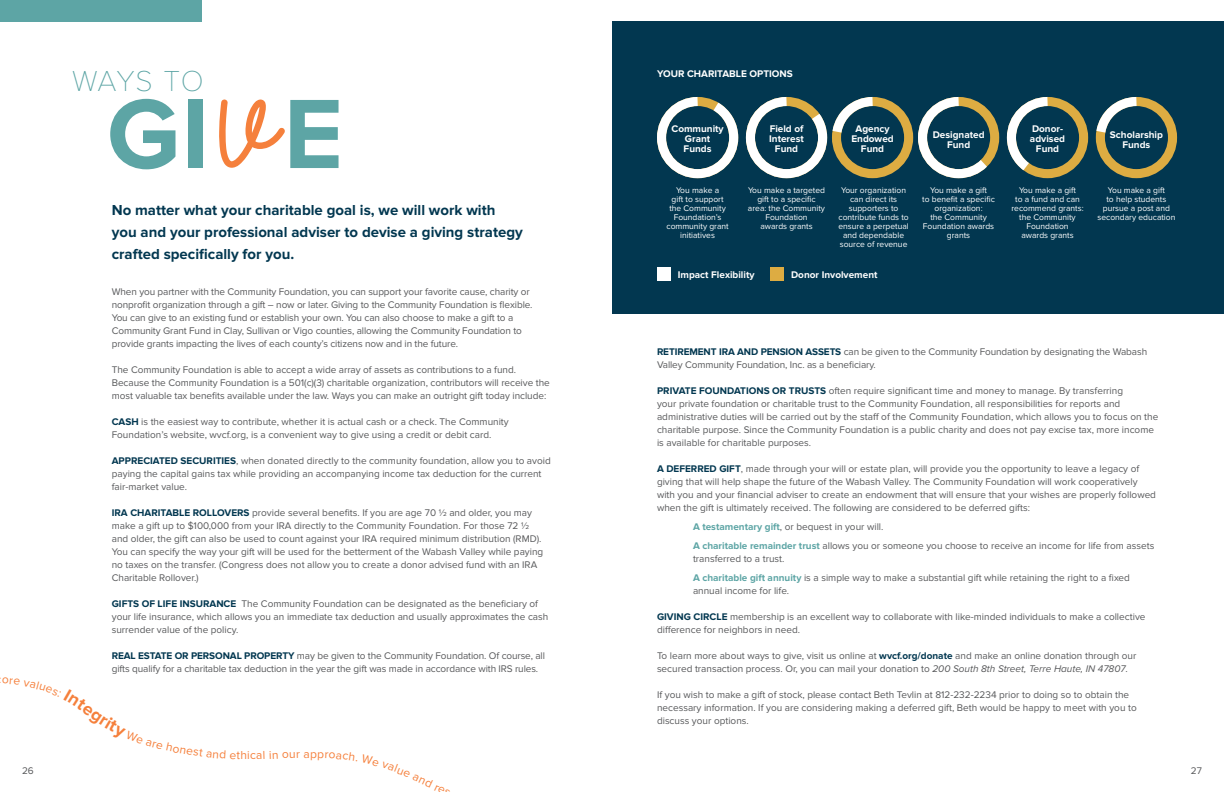
<style>
.page{position:relative;width:1224px;height:792px;background:#fff}
.page>*{position:absolute;margin:0;border:0;box-sizing:border-box;transform-origin:0 0}
.t1{font:700 102.1px "Proxima Nova";color:#5da5a5}
.t2{font:100 30px "Proxima Nova T";letter-spacing:.01em;color:#5da5a5}
.t3{font:700 15px/22px "Proxima Nova";color:#023750}
.t4{font:12px "Proxima Nova";color:#f5803c}
.t5{font:10px/13px "Proxima Nova";color:#58595b}
.t6{font:700 10px/10px "Proxima Nova";color:#fff;text-align:center}
.t7{font:8.5px/9px "Proxima Nova";color:#fff;text-align:center}
.s1{font-family:"Love String";font-weight:400;font-size:131.5px;color:#f5803c}
.s2{font-weight:700;color:#023750}
.s3{font-weight:700;color:#5da5a5}
.s4{font-style:italic}
</style>
<div class="page">
<div style="left:612px;top:22px;width:612px;height:292px;background:#023750"></div>
<div style="left:0;top:0;width:202px;height:22px;background:#5da5a5"></div>
<div style="left:1007px;top:97px;width:81px;height:81px;border:9px solid #ddac42;border-radius:50%"></div>
<svg style="left:913px;top:97px;width:144px;height:82px"></svg>
<div style="left:832px;top:97px;width:81px;height:81px;border:9px solid #ddac42;border-radius:50%"></div>
<svg style="left:657px;top:97px;width:225px;height:82px"></svg>
<div style="left:1096px;top:97px;width:81px;height:81px;border:9px solid #ddac42;border-radius:50%"></div>
<svg style="left:1095px;top:97px;width:51px;height:45px"></svg>
<div style="left:657px;top:268px;width:14px;height:13px;background:#fff"></div>
<div style="left:770px;top:268px;width:14px;height:13px;background:#ddac42"></div>
<p class="t5" style="left:22px;top:765px;width:13px">26</p>
<h2 class="t2" style="left:72px;top:69px;width:133px">WAYS TO</h2>
<h1 class="t1" style="left:107px;top:90px;width:238px">G I E<span class="s1">v</span></h1>
<h3 class="t3" style="left:112px;top:200px;width:413px">No matter what your charitable goal is, we will work with you and your professional adviser to devise a giving strategy crafted specifically for you.</h3>
<p class="t5" style="left:112px;top:286px;width:422px">When you partner with the Community Foundation, you can support your favorite cause, charity or nonprofit organization through a gift – now or later. Giving to the Community Foundation is flexible.<br>You can give to an existing fund or establish your own. You can also choose to make a gift to a Community Grant Fund in Clay, Sullivan or Vigo counties, allowing the Community Foundation to provide grants impacting the lives of each county’s citizens now and in the future.</p>
<p class="t5" style="left:112px;top:364px;width:440px">The Community Foundation is able to accept a wide array of assets as contributions to a fund.<br>Because the Community Foundation is a 501(c)(3) charitable organization, contributors will receive the most valuable tax benefits available under the law. Ways you can make an outright gift today include:</p>
<p class="t5" style="left:112px;top:416px;width:398px"><span class="s2">CASH</span> is the easiest way to contribute, whether it is actual cash or a check. The Community<br>Foundation’s website, wvcf.org, is a convenient way to give using a credit or debit card.</p>
<p class="t5" style="left:112px;top:455px;width:441px"><span class="s2">APPRECIATED SECURITIES</span>, when donated directly to the community foundation, allow you to avoid paying the capital gains tax while providing an accompanying income tax deduction for the current fair-market value.</p>
<p class="t5" style="left:112px;top:507px;width:433px"><span class="s2">IRA CHARITABLE ROLLOVERS</span> provide several benefits. If you are age 70 ½ and older, you may make a gift up to $100,000 from your IRA directly to the Community Foundation. For those 72 ½ and older, the gift can also be used to count against your IRA required minimum distribution (RMD).<br>You can specify the way your gift will be used for the betterment of the Wabash Valley while paying no taxes on the transfer. (Congress does not allow you to create a donor advised fund with an IRA Charitable Rollover.)</p>
<p class="t5" style="left:112px;top:598px;width:438px"><span class="s2">GIFTS OF LIFE INSURANCE</span> The Community Foundation can be designated as the beneficiary of your life insurance, which allows you an immediate tax deduction and usually approximates the cash surrender value of the policy.</p>
<p class="t5" style="left:112px;top:650px;width:435px"><span class="s2">REAL ESTATE OR PERSONAL PROPERTY</span> may be given to the Community Foundation. Of course, all gifts qualify for a charitable tax deduction in the year the gift was made in accordance with IRS rules.</p>
<p class="t4" style="left:240px;top:750px;width:11px">hi</p>
<p class="t4" style="left:256px;top:750px;width:34px;rotate:-2deg">al in o</p>
<p class="t4" style="left:304px;top:749px;width:8px">a</p>
<p class="t6" style="left:657px;top:70px;width:137px">YOUR CHARITABLE OPTIONS</p>
<p class="t6" style="left:671px;top:124px;width:54px">Community<br>Grant<br>Funds</p>
<p class="t6" style="left:769px;top:124px;width:36px">Field of<br>Interest<br>Fund</p>
<p class="t6" style="left:933px;top:130px;width:53px">Designated<br>Fund</p>
<p class="t6" style="left:1030px;top:124px;width:37px">Donor&shy;advised<br>Fund</p>
<p class="t6" style="left:851px;top:124px;width:44px">Agency<br>Endowed<br>Fund</p>
<p class="t6" style="left:1110px;top:130px;width:55px">Scholarship<br>Funds</p>
<p class="t7" style="left:666px;top:186px;width:64px">You make a<br>gift to support the Community<br>Foundation’s community grant initiatives</p>
<p class="t7" style="left:748px;top:186px;width:79px">You make a targeted gift to a specific area: the Community<br>Foundation<br>awards grants</p>
<p class="t7" style="left:922px;top:186px;width:74px">You make a gift<br>to benefit a specific organization:<br>the Community<br>Foundation awards grants</p>
<p class="t7" style="left:1011px;top:186px;width:74px">You make a gift<br>to a fund and can recommend grants: the Community<br>Foundation<br>awards grants</p>
<p class="t7" style="left:839px;top:186px;width:72px">Your organization can direct its supporters to contribute funds to ensure a perpetual and dependable source of revenue</p>
<p class="t7" style="left:1097px;top:186px;width:80px">You make a gift<br>to help students pursue a post and secondary education</p>
<p class="t6" style="left:678px;top:270px;width:78px">Impact Flexibility</p>
<p class="t6" style="left:791px;top:270px;width:88px">Donor Involvement</p>
<p class="t5" style="left:657px;top:345px;width:492px"><span class="s2">RETIREMENT IRA AND PENSION ASSETS</span> can be given to the Community Foundation by designating the Wabash<br>Valley Community Foundation, Inc. as a beneficiary.</p>
<p class="t5" style="left:657px;top:384px;width:503px"><span class="s2">PRIVATE FOUNDATIONS OR TRUSTS</span> often require significant time and money to manage. By transferring<br>your private foundation or charitable trust to the Community Foundation, all responsibilities for reports and administrative duties will be carried out by the staff of the Community Foundation, which allows you to focus on the charitable purpose. Since the Community Foundation is a public charity and does not pay excise tax, more income is available for charitable purposes.</p>
<p class="t5" style="left:657px;top:462px;width:501px"><span class="s2">A DEFERRED GIFT</span>, made through your will or estate plan, will provide you the opportunity to leave a legacy of giving that will help shape the future of the Wabash Valley. The Community Foundation will work cooperatively with you and your financial adviser to create an endowment that will ensure that your wishes are properly followed when the gift is ultimately received. The following are considered to be deferred gifts:</p>
<p class="t5" style="left:693px;top:517px;width:463px;line-height:19px"><span class="s3">A testamentary gift</span>, or bequest in your will.<br><span class="s3">A charitable remainder trust</span> allows you or someone you choose to receive an income for life from assets</p>
<p class="t5" style="left:693px;top:549px;width:438px;line-height:19px">transferred to a trust.<br><span class="s3">A charitable gift annuity</span> is a simple way to make a substantial gift while retaining the right to a fixed</p>
<p class="t5" style="left:693px;top:584px;width:98px">annual income for life.</p>
<p class="t5" style="left:657px;top:610px;width:490px"><span class="s2">GIVING CIRCLE</span> membership is an excellent way to collaborate with like-minded individuals to make a collective difference for neighbors in need.</p>
<p class="t5" style="left:657px;top:649px;width:481px">To learn more about ways to give, visit us online at <span class="s2">wvcf.org/donate</span> and make an online donation through our secured transaction process. Or, you can mail your donation to <span class="s4">200 South 8th Street, Terre Haute, IN 47807</span>.</p>
<p class="t5" style="left:657px;top:688px;width:481px">If you wish to make a gift of stock, please contact Beth Tevlin at 812-232-2234 prior to doing so to obtain the necessary information. If you are considering making a deferred gift, Beth would be happy to meet with you to discuss your options.</p>
<p class="t5" style="left:1191px;top:765px;width:13px">27</p>
</div>
